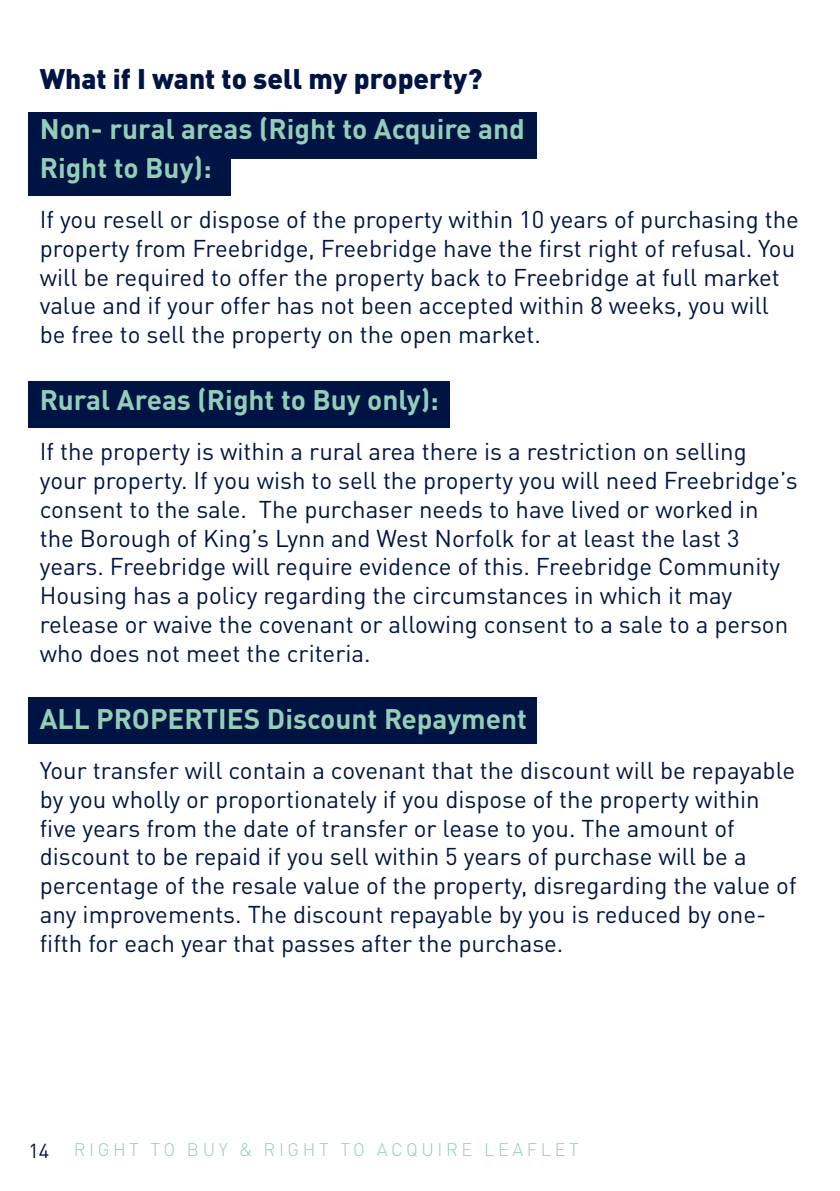
<style>
.page{position:relative;width:840px;height:1191px;background:#fff}
.page>*{position:absolute;margin:0;border:0;box-sizing:border-box;transform-origin:0 0}
.t1{font:700 28px/38.4px "DINOT";color:#93ceb9}
.t2{font:900 28px "DINOT";color:#001443}
.t3{font:24px/28.8px "DINOT";color:#001443}
.t4{font:300 18px "DINOT";letter-spacing:.2em;color:#93ceb9}
.s1{font-weight:400;font-size:20px;color:#001443}
</style>
<div class="page">
<div style="left:28px;top:697px;width:509px;height:47px;background:#001443"></div>
<div style="left:28px;top:381px;width:422px;height:47px;background:#001443"></div>
<div style="left:28px;top:149px;width:203px;height:47px;background:#001443"></div>
<div style="left:28px;top:112px;width:509px;height:47px;background:#001443"></div>
<p class="t2" style="left:40px;top:57px;width:444px">What if I want to sell my property?</p>
<p class="t1" style="left:40px;top:108px;width:486px">Non- rural areas (Right to Acquire and<br>Right to Buy):</p>
<p class="t3" style="left:40px;top:203px;width:760px">If you resell or dispose of the property within 10 years of purchasing the property from Freebridge, Freebridge have the first right of refusal. You will be required to offer the property back to Freebridge at full market value and if your offer has not been accepted within 8 weeks, you will be free to sell the property on the open market.</p>
<p class="t1" style="left:40px;top:379px;width:400px">Rural Areas (Right to Buy only):</p>
<p class="t3" style="left:40px;top:435px;width:759px">If the property is within a rural area there is a restriction on selling your property. If you wish to sell the property you will need Freebridge’s consent to the sale. The purchaser needs to have lived or worked in the Borough of King’s Lynn and West Norfolk for at least the last 3 years. Freebridge will require evidence of this. Freebridge Community Housing has a policy regarding the circumstances in which it may release or waive the covenant or allowing consent to a sale to a person who does not meet the criteria.</p>
<p class="t1" style="left:40px;top:698px;width:488px">ALL PROPERTIES Discount Repayment</p>
<p class="t3" style="left:40px;top:754px;width:757px">Your transfer will contain a covenant that the discount will be repayable by you wholly or proportionately if you dispose of the property within five years from the date of transfer or lease to you. The amount of discount to be repaid if you sell within 5 years of purchase will be a percentage of the resale value of the property, disregarding the value of any improvements. The discount repayable by you is reduced by one&shy;fifth for each year that passes after the purchase.</p>
<p class="t4" style="left:28px;top:1136px;width:551px"><span class="s1">14</span> RIGHT TO BUY &amp; RIGHT TO ACQUIRE LEAFLET</p>
</div>
